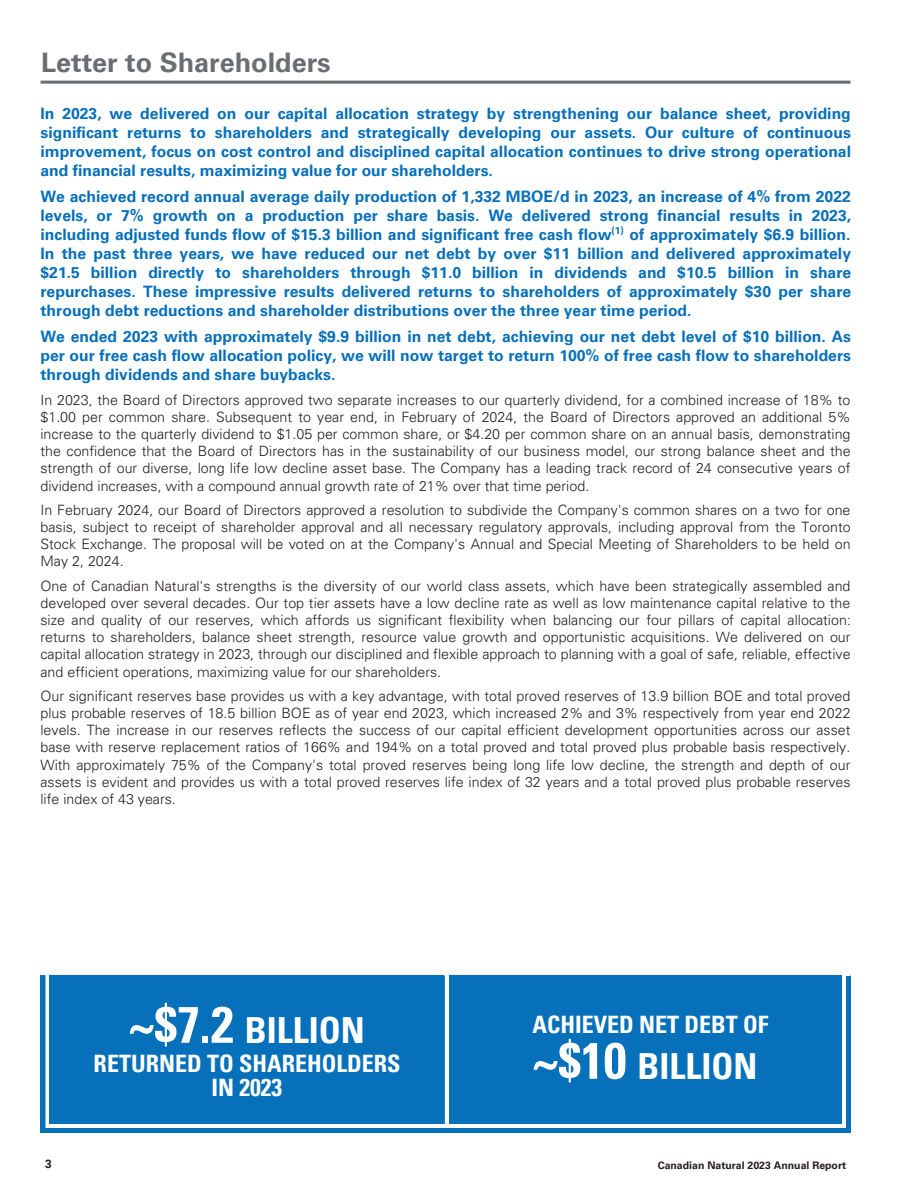
<style>
.page{position:relative;width:918px;height:1188px;background:#fff}
.page>*{position:absolute;margin:0;border:0;box-sizing:border-box;transform-origin:0 0}
.t1{font:36px "Univers LT 67 Bold Cond";color:#fff}
.t2{font:700 27px "Univers LT 65";color:#6c6d70}
.t3{font:24px/24px "Univers LT 67 Bold Cond";color:#fff;text-align:center}
.t4{font:700 15.75px/18.9px "Univers LT 65";color:#0770ba;text-align:justify}
.t5{font:300 14.25px/17.1px "Univers LT 45";color:#231f20;text-align:justify}
.t6{font:700 12px "Univers LT 65";color:#231f20}
.t7{font:700 10.5px "Univers LT 65";color:#231f20}
.s1{font-size:51px}
</style>
<div class="page">
<hr style="left:40px;top:81px;width:810px;height:3px;background:#6c6d70">
<div style="left:40px;top:976px;width:5px;height:157px;background:#0770ba"></div>
<div style="left:50px;top:976px;width:394px;height:148px;background:#0770ba"></div>
<div style="left:449px;top:976px;width:393px;height:148px;background:#0770ba"></div>
<hr style="left:846px;top:976px;width:4px;height:153px;background:#0770ba">
<hr style="left:45px;top:1129px;width:805px;height:4px;background:#0770ba">
<hr style="left:45px;top:976px;width:1px;height:157px;background:#0770ba">
<hr style="left:444px;top:976px;width:1px;height:148px;background:#0770ba">
<hr style="left:850px;top:976px;width:1px;height:153px;background:#0770ba">
<h2 class="t2" style="left:41px;top:44px;width:291px">Letter to Shareholders</h2>
<p class="t4" style="left:40px;top:103px;width:812px">In 2023, we delivered on our capital allocation strategy by strengthening our balance sheet, providing significant returns to shareholders and strategically developing our assets. Our culture of continuous improvement, focus on cost control and disciplined capital allocation continues to drive strong operational and financial results, maximizing value for our shareholders.</p>
<p class="t4" style="left:40px;top:186px;width:812px">We achieved record annual average daily production of 1,332 MBOE/d in 2023, an increase of 4% from 2022 levels, or 7% growth on a production per share basis. We delivered strong financial results in 2023, including adjusted funds flow of $15.3 billion and significant free cash flow<sup>(1)</sup> of approximately $6.9 billion.<br>In the past three years, we have reduced our net debt by over $11 billion and delivered approximately $21.5 billion directly to shareholders through $11.0 billion in dividends and $10.5 billion in share repurchases. These impressive results delivered returns to shareholders of approximately $30 per share through debt reductions and shareholder distributions over the three year time period.</p>
<p class="t4" style="left:41px;top:326px;width:812px">We ended 2023 with approximately $9.9 billion in net debt, achieving our net debt level of $10 billion. As per our free cash flow allocation policy, we will now target to return 100% of free cash flow to shareholders through dividends and share buybacks.</p>
<p class="t5" style="left:40px;top:391px;width:812px">In 2023, the Board of Directors approved two separate increases to our quarterly dividend, for a combined increase of 18% to $1.00 per common share. Subsequent to year end, in February of 2024, the Board of Directors approved an additional 5% increase to the quarterly dividend to $1.05 per common share, or $4.20 per common share on an annual basis, demonstrating the confidence that the Board of Directors has in the sustainability of our business model, our strong balance sheet and the strength of our diverse, long life low decline asset base. The Company has a leading track record of 24 consecutive years of dividend increases, with a compound annual growth rate of 21% over that time period.</p>
<p class="t5" style="left:40px;top:502px;width:812px">In February 2024, our Board of Directors approved a resolution to subdivide the Company's common shares on a two for one basis, subject to receipt of shareholder approval and all necessary regulatory approvals, including approval from the Toronto Stock Exchange. The proposal will be voted on at the Company's Annual and Special Meeting of Shareholders to be held on May 2, 2024.</p>
<p class="t5" style="left:40px;top:577px;width:812px">One of Canadian Natural's strengths is the diversity of our world class assets, which have been strategically assembled and developed over several decades. Our top tier assets have a low decline rate as well as low maintenance capital relative to the size and quality of our reserves, which affords us significant flexibility when balancing our four pillars of capital allocation: returns to shareholders, balance sheet strength, resource value growth and opportunistic acquisitions. We delivered on our capital allocation strategy in 2023, through our disciplined and flexible approach to planning with a goal of safe, reliable, effective and efficient operations, maximizing value for our shareholders.</p>
<p class="t5" style="left:40px;top:687px;width:812px">Our significant reserves base provides us with a key advantage, with total proved reserves of 13.9 billion BOE and total proved plus probable reserves of 18.5 billion BOE as of year end 2023, which increased 2% and 3% respectively from year end 2022 levels. The increase in our reserves reflects the success of our capital efficient development opportunities across our asset base with reserve replacement ratios of 166% and 194% on a total proved and total proved plus probable basis respectively.<br>With approximately 75% of the Company's total proved reserves being long life low decline, the strength and depth of our assets is evident and provides us with a total proved reserves life index of 32 years and a total proved plus probable reserves life index of 43 years.</p>
<h1 class="t1" style="left:129px;top:1008px;width:238px"><span class="s1">~$7.2</span> BILLION</h1>
<h3 class="t3" style="left:94px;top:1051px;width:308px">RETURNED TO SHAREHOLDERS<br>IN 2023</h3>
<h3 class="t3" style="left:533px;top:1012px;width:237px">ACHIEVED NET DEBT OF</h3>
<h1 class="t1" style="left:533px;top:1044px;width:226px"><span class="s1">~$10</span> BILLION</h1>
<p class="t6" style="left:45px;top:1156px;width:8px">3</p>
<p class="t7" style="left:658px;top:1158px;width:190px">Canadian Natural 2023 Annual Report</p>
</div>
